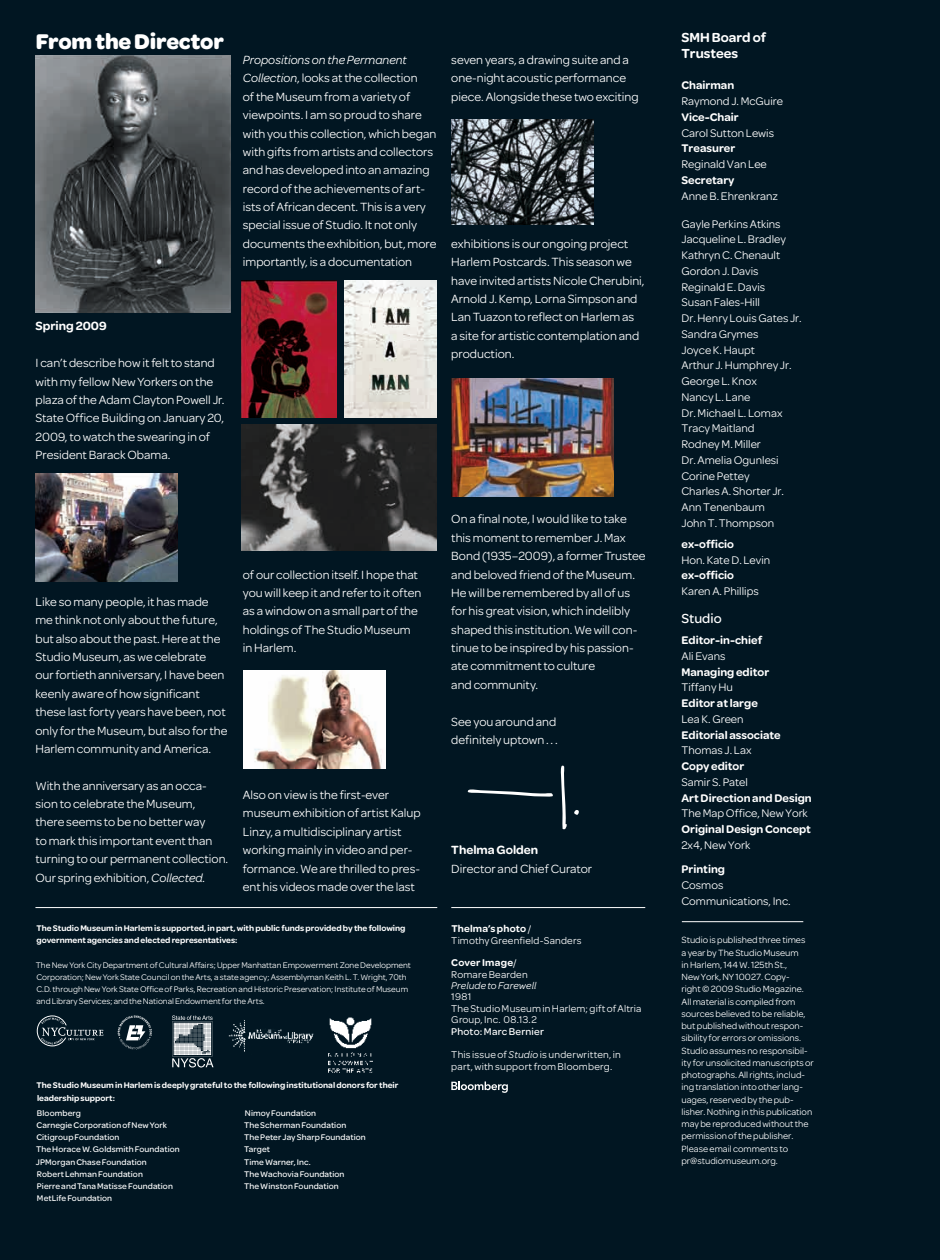
<style>
.page{position:relative;width:940px;height:1260px;background:#011622}
.page>*{position:absolute;margin:0;border:0;box-sizing:border-box;transform-origin:0 0}
.t1{font:700 22.75px "Omnes";letter-spacing:-.01em;color:#fff}
.t2{font:600 14px/15.8px "Omnes";color:#fff}
.t3{font:500 14px "Omnes";color:#fff}
.t4{font:12.6px/18.4px "Omnes";color:#fff}
.t5{font:600 12.6px "Omnes";color:#fff}
.t6{font:11.9px/15.8px "Omnes";color:#fff}
.t7{font:600 11.9px/15.8px "Omnes";color:#fff}
.t8{font:10.5px/11.4px "Omnes";letter-spacing:.015em;color:#fff}
.t9{font:9.62px/12.2px "Omnes";color:#fff}
.t10{font:8.75px/12.2px "Omnes";color:#fff}
.t11{font:500 8.75px/12.2px "Omnes";letter-spacing:.01em;color:#fff}
.t12{font:600 8.75px/12.2px "Omnes";color:#fff}
.s1{font-weight:600}
.s2{font-weight:400}
.s3{font-style:italic}
.s4{font-weight:500}
</style>
<div class="page">
<hr style="left:35px;top:907px;width:402px;height:1px;background:#fff">
<hr style="left:451px;top:907px;width:194px;height:1px;background:#fff">
<svg style="left:467px;top:765px;width:112px;height:65px"></svg>
<img style="left:35px;top:55px;width:196px;height:258px">
<svg style="left:451px;top:1081px;width:57px;height:12px"></svg>
<img style="left:35px;top:474px;width:142px;height:107px">
<img style="left:242px;top:281px;width:94px;height:136px">
<img style="left:344px;top:281px;width:92px;height:136px">
<img style="left:242px;top:425px;width:194px;height:125px">
<img style="left:451px;top:120px;width:143px;height:104px">
<img style="left:451px;top:378px;width:162px;height:119px">
<img style="left:243px;top:670px;width:142px;height:99px">
<hr style="left:682px;top:921px;width:121px;height:1px;background:#fff">
<svg style="left:118px;top:1015px;width:34px;height:34px"></svg>
<img style="left:228px;top:1020px;width:86px;height:32px">
<img style="left:328px;top:1017px;width:44px;height:56px">
<svg style="left:172px;top:1015px;width:41px;height:53px"></svg>
<svg style="left:37px;top:1015px;width:66px;height:31px"></svg>
<p class="t1" style="left:36px;top:28px;width:189px">From the Director</p>
<p class="t2" style="left:681px;top:30px;width:86px">SMH Board of<br>Trustees</p>
<p class="t6" style="left:681px;top:78px;width:103px"><span class="s1">Chairman<br></span>Raymond J. McGuire<br><span class="s1">Vice-Chair<br></span>Carol Sutton Lewis<br><span class="s1">Treasurer<br></span>Re∂inald Van Lee<br><span class="s1">Secretary<br></span>Anne B. Ehrenkranz</p>
<p class="t6" style="left:681px;top:216px;width:122px">Gayle Perkins Atkins<br>Jacqueline L. Bradley<br>Kathryn C. Chenault<br>Gordon J. Davis<br>Re∂inald E. Davis<br>Susan Fales-Hill<br>Dr. Henry Louis Gates Jr.<br>Sandra Grymes<br>Joyce K. Haupt<br>Arthur J. Humphrey Jr.<br>Geor∂e L. Knox<br>Nancy L. Lane<br>Dr. Michael L. Lomax<br>Tracy Maitland<br>Rodney M. Miller<br>Dr. Amelia O∂unlesi<br>Corine Pettey<br>Charles A. Shorter Jr.<br>Ann Tenenbaum<br>John T. Thompson</p>
<p class="t6" style="left:681px;top:536px;width:90px"><span class="s1">ex-officio<br></span>Hon. Kate D. Levin <span class="s1">ex-officio<br></span>Karen A. Phillips</p>
<p class="t3" style="left:681px;top:611px;width:42px">Studio</p>
<p class="t7" style="left:681px;top:632px;width:132px">Editor-in-chief<br><span class="s2">Ali Evans<br></span>Mana∂in∂ editor<br><span class="s2">Tiffany Hu<br></span>Editor at lar∂e<br><span class="s2">Lea K. Green<br></span>Editorial associate<br><span class="s2">Thomas J. Lax<br></span>Copy editor<br><span class="s2">Samir S. Patel<br></span>Art Direction and Desi∂n<br><span class="s2">The Map Office, New York<br></span>Ori∂inal Desi∂n Concept<br><span class="s2">2x4, New York</span></p>
<p class="t6" style="left:681px;top:862px;width:111px"><span class="s1">Printin∂<br></span>Cosmos<br>Communications, Inc.</p>
<p class="t9" style="left:681px;top:934px;width:134px">Studio is published three times<br>a year by The Studio Museum<br>in Harlem, 144 W. 125th St.,<br>New York, NY 10027. Copy-<br>ri∂ht © 2009 Studio Ma∂azine.<br>All material is compiled from sources believed to be reliable, but published without respon&shy;sibility for errors or omissions.<br>Studio assumes no responsibil&shy;ity for unsolicited manuscripts or photo∂raphs. All ri∂hts, includ&shy;in∂ translation into other lan∂- ua∂es, reserved by the pub&shy;lisher. Nothin∂ in this publication may be reproduced without the permission of the publisher.<br>Please email comments to pr@studiomuseum.or∂.</p>
<p class="t4" style="left:451px;top:51px;width:189px">seven years, a drawin∂ suite and a one-ni∂ht acoustic performance piece. Alon∂side these two excitin∂</p>
<p class="t4" style="left:243px;top:51px;width:195px"><span class="s3">Propositions on the Permanent Collection</span>, looks at the collection<br>of the Museum from a variety of viewpoints. I am so proud to share with you this collection, which be∂an with ∂ifts from artists and collectors and has developed into an amazin∂ record of the achievements of art&shy;ists of African decent. This is a very special issue of Studio. It not only documents the exhibition, but, more importantly, is a documentation</p>
<p class="t4" style="left:451px;top:234px;width:195px">exhibitions is our on∂oin∂ project<br>Harlem Postcards. This season we have invited artists Nicole Cherubini,<br>Arnold J. Kemp, Lorna Simpson and<br>Lan Tuazon to reflect on Harlem as<br>a site for artistic contemplation and production.</p>
<p class="t5" style="left:35px;top:319px;width:73px">Sprin∂ 2009</p>
<p class="t4" style="left:35px;top:354px;width:191px">I can’t describe how it felt to stand with my fellow New Yorkers on the plaza of the Adam Clayton Powell Jr.<br>State Office Buildin∂ on January 20,<br>2009, to watch the swearin∂ in of<br>President Barack Obama.</p>
<p class="t4" style="left:451px;top:510px;width:196px">On a final note, I would like to take this moment to remember J. Max<br>Bond (1935–2009), a former Trustee and beloved friend of the Museum.<br>He will be remembered by all of us for his ∂reat vision, which indelibly shaped this institution. We will con&shy;tinue to be inspired by his passion&shy;ate commitment to culture<br>and community.</p>
<p class="t4" style="left:451px;top:712px;width:108px">See you around and definitely uptown . . .</p>
<p class="t4" style="left:243px;top:565px;width:180px">of our collection itself. I hope that you will keep it and refer to it often as a window on a small part of the holdin∂s of The Studio Museum in Harlem.</p>
<p class="t4" style="left:35px;top:593px;width:193px">Like so many people, it has made me think not only about the future, but also about the past. Here at the Studio Museum, as we celebrate our fortieth anniversary, I have been keenly aware of how si∂nificant these last forty years have been, not only for the Museum, but also for the Harlem community and America.</p>
<p class="t4" style="left:35px;top:776px;width:194px">With the anniversary as an occa&shy;sion to celebrate the Museum,<br>there seems to be no better way<br>to mark this important event than turnin∂ to our permanent collection.<br>Our sprin∂ exhibition, <span class="s3">Collected.</span></p>
<p class="t4" style="left:243px;top:786px;width:179px">Also on view is the first-ever museum exhibition of artist Kalup<br>Linzy, a multidisciplinary artist workin∂ mainly in video and per&shy;formance. We are thrilled to pres&shy;ent his videos made over the last</p>
<p class="t4" style="left:451px;top:841px;width:142px"><span class="s1">Thelma Golden<br></span>Director and Chief Curator</p>
<p class="t12" style="left:36px;top:922px;width:370px">The Studio Museum in Harlem is supported, in part, with public funds provided by the followin∂ ∂overnment a∂encies and elected representatives:</p>
<p class="t10" style="left:36px;top:959px;width:376px">The New York City Department of Cultural Affairs; Upper Manhattan Empowerment Zone Development Corporation; New York State Council on the Arts, a state a∂ency; Assemblyman Keith L. T. Wri∂ht, 70th C.D. throu∂h New York State Office of Parks, Recreation and Historic Preservation; Institute of Museum and Library Services; and the National Endowment for the Arts.</p>
<p class="t8" style="left:451px;top:923px;width:132px"><span class="s1">Thelma’s photo</span> /<br>Timothy Greenfield-Sanders</p>
<p class="t8" style="left:451px;top:957px;width:192px"><span class="s1">Cover Ima∂e</span>/<br>Romare Bearden<br><span class="s3">Prelude to Farewell<br></span>1981<br>The Studio Museum in Harlem; ∂ift of Altria<br>Group, Inc. 08.13.2<br><span class="s4">Photo: Marc Bernier</span></p>
<p class="t8" style="left:451px;top:1049px;width:171px;line-height:12.2px">This issue of <span class="s3">Studio</span> is underwritten, in part, with support from Bloomber∂.</p>
<p class="t12" style="left:36px;top:1079px;width:363px">The Studio Museum in Harlem is deeply ∂rateful to the followin∂ institutional donors for their leadership support:</p>
<p class="t11" style="left:36px;top:1107px;width:145px">Bloomber∂<br>Carne∂ie Corporation of New York<br>Citi∂roup Foundation<br>The Horace W. Goldsmith Foundation<br>JPMor∂an Chase Foundation<br>Robert Lehman Foundation<br>Pierre and Tana Matisse Foundation<br>MetLife Foundation</p>
<p class="t11" style="left:244px;top:1107px;width:123px">Nimoy Foundation<br>The Scherman Foundation<br>The Peter Jay Sharp Foundation<br>Tar∂et<br>Time Warner, Inc.<br>The Wachovia Foundation<br>The Winston Foundation</p>
</div>
